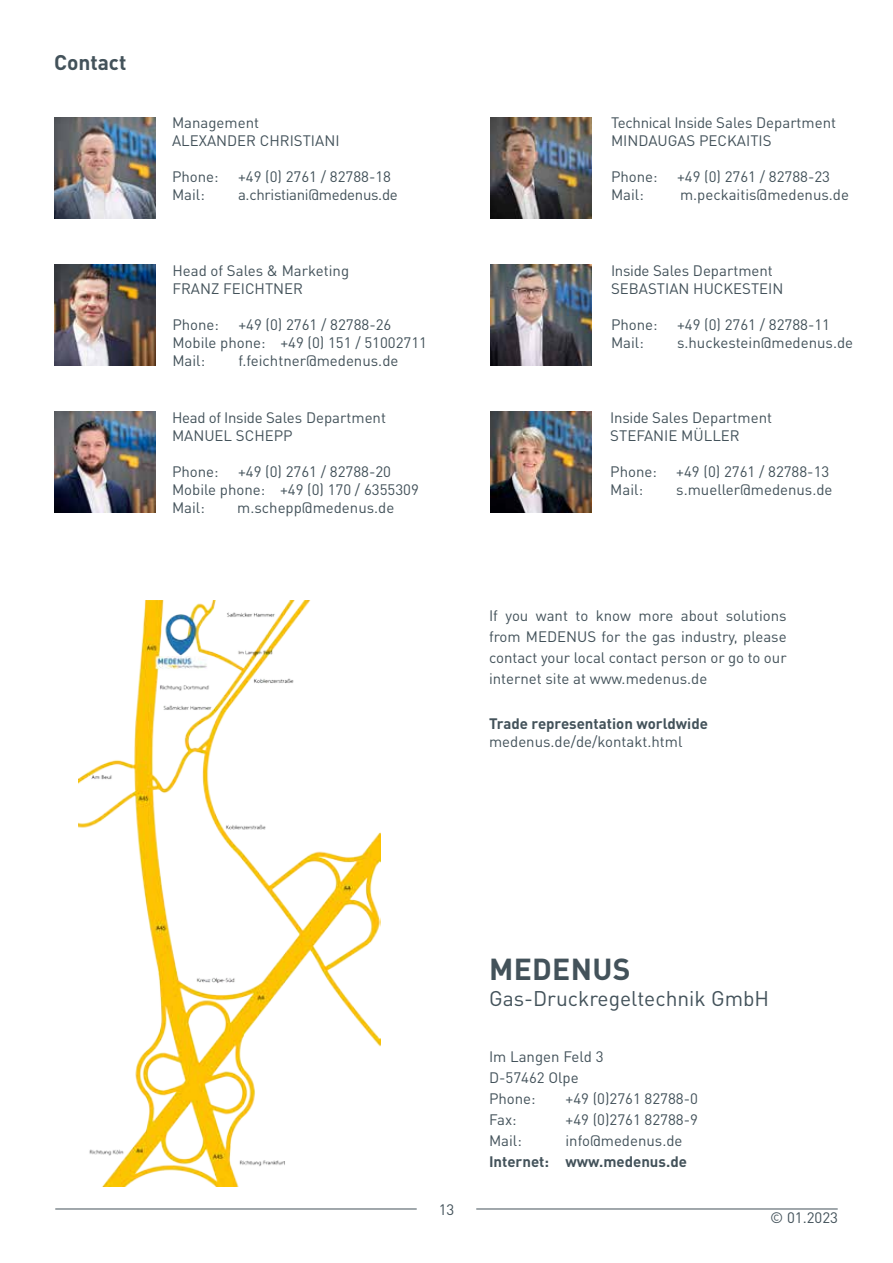
<style>
.page{position:relative;width:893px;height:1263px;background:#fff}
.page>*{position:absolute;margin:0;border:0;box-sizing:border-box;transform-origin:0 0}
.t1{font:700 30px "DIN Pro";color:#43525a}
.t2{font:21px "DIN Pro";color:#43525a}
.t3{font:700 21px "DIN Pro";color:#43525a}
.t4{font:15px/18px "DIN Pro";color:#43525a}
.t5{font:700 15px "DIN Pro";color:#43525a}
.t6{font:15px "DIN Pro";letter-spacing:-.02em;color:#43525a}
.t7{font:15px "DIN Pro";color:#43525a}
</style>
<div class="page">
<hr style="left:55px;top:1209px;width:362px;height:1px;background:#43525a">
<hr style="left:476px;top:1209px;width:362px;height:1px;background:#43525a">
<img style="left:54px;top:117px;width:101px;height:101px">
<img style="left:490px;top:117px;width:101px;height:102px">
<img style="left:54px;top:264px;width:102px;height:102px">
<img style="left:490px;top:412px;width:101px;height:101px">
<img style="left:78px;top:600px;width:303px;height:587px">
<img style="left:490px;top:265px;width:102px;height:101px">
<img style="left:54px;top:411px;width:101px;height:102px">
<h2 class="t3" style="left:54px;top:45px;width:74px">Contact</h2>
<p class="t4" style="left:172px;top:113px;width:169px">Management<br>ALEXANDER CHRISTIANI</p>
<p class="t4" style="left:172px;top:167px;width:48px">Phone:</p>
<p class="t4" style="left:238px;top:167px;width:155px">+49 (0) 2761 / 82788-18</p>
<p class="t4" style="left:172px;top:185px;width:34px">Mail:</p>
<p class="t6" style="left:238px;top:185px;width:161px">a.christiani@medenus.de</p>
<p class="t4" style="left:172px;top:261px;width:178px">Head of Sales &amp; Marketing<br>FRANZ FEICHTNER</p>
<p class="t4" style="left:172px;top:315px;width:48px">Phone:</p>
<p class="t4" style="left:172px;top:315px;width:256px;text-indent:66px">+49 (0) 2761 / 82788-26<br>Mobile phone: +49 (0) 151 / 51002711<br>Mail:</p>
<p class="t4" style="left:238px;top:351px;width:162px">f.feichtner@medenus.de</p>
<p class="t4" style="left:172px;top:408px;width:216px">Head of Inside Sales Department<br>MANUEL SCHEPP</p>
<p class="t4" style="left:172px;top:462px;width:48px">Phone:</p>
<p class="t4" style="left:172px;top:462px;width:248px;text-indent:66px">+49 (0) 2761 / 82788-20<br>Mobile phone: +49 (0) 170 / 6355309<br>Mail:</p>
<p class="t4" style="left:237px;top:498px;width:159px">m.schepp@medenus.de</p>
<p class="t4" style="left:611px;top:113px;width:227px">Technical Inside Sales Department<br>MINDAUGAS PECKAITIS</p>
<p class="t4" style="left:611px;top:167px;width:48px">Phone:</p>
<p class="t4" style="left:677px;top:167px;width:155px">+49 (0) 2761 / 82788-23</p>
<p class="t4" style="left:611px;top:185px;width:34px">Mail:</p>
<p class="t4" style="left:680px;top:185px;width:171px">m.peckaitis@medenus.de</p>
<p class="t4" style="left:611px;top:261px;width:174px">Inside Sales Department<br>SEBASTIAN HUCKESTEIN</p>
<p class="t4" style="left:611px;top:315px;width:48px">Phone:</p>
<p class="t4" style="left:677px;top:315px;width:155px">+49 (0) 2761 / 82788-11</p>
<p class="t4" style="left:611px;top:333px;width:34px">Mail:</p>
<p class="t4" style="left:677px;top:333px;width:178px">s.huckestein@medenus.de</p>
<p class="t4" style="left:610px;top:408px;width:163px">Inside Sales Department<br>STEFANIE MÜLLER</p>
<p class="t4" style="left:610px;top:462px;width:48px">Phone:</p>
<p class="t4" style="left:676px;top:462px;width:155px">+49 (0) 2761 / 82788-13</p>
<p class="t4" style="left:610px;top:480px;width:34px">Mail:</p>
<p class="t4" style="left:676px;top:480px;width:158px">s.mueller@medenus.de</p>
<p class="t4" style="left:489px;top:604px;width:299px;line-height:21px;text-align:justify">If you want to know more about solutions from MEDENUS for the gas industry, please contact your local contact person or go to our internet site at www.medenus.de</p>
<p class="t5" style="left:489px;top:711px;width:220px">Trade representation worldwide</p>
<p class="t4" style="left:489px;top:732px;width:195px">medenus.de/de/kontakt.html</p>
<p class="t7" style="left:439px;top:1197px;width:17px">13</p>
<h1 class="t1" style="left:489px;top:944px;width:44px">Meden</h1>
<h1 class="t1" style="left:592px;top:944px;width:37px">us</h1>
<h2 class="t2" style="left:489px;top:984px;width:282px">Gas-Druckregeltechnik GmbH</h2>
<p class="t4" style="left:489px;top:1045px;width:116px;line-height:21px">Im Langen Feld 3<br>D-57462 Olpe<br>Phone:</p>
<p class="t4" style="left:565px;top:1089px;width:134px">+49 (0)2761 82788-0</p>
<p class="t4" style="left:489px;top:1110px;width:29px">Fax:</p>
<p class="t4" style="left:565px;top:1110px;width:134px">+49 (0)2761 82788-9</p>
<p class="t4" style="left:489px;top:1131px;width:34px">Mail:</p>
<p class="t4" style="left:565px;top:1131px;width:119px">info@medenus.de</p>
<p class="t5" style="left:489px;top:1149px;width:199px">Internet: www.medenus.de</p>
<p class="t7" style="left:770px;top:1206px;width:69px">© 01.2023</p>
</div>
